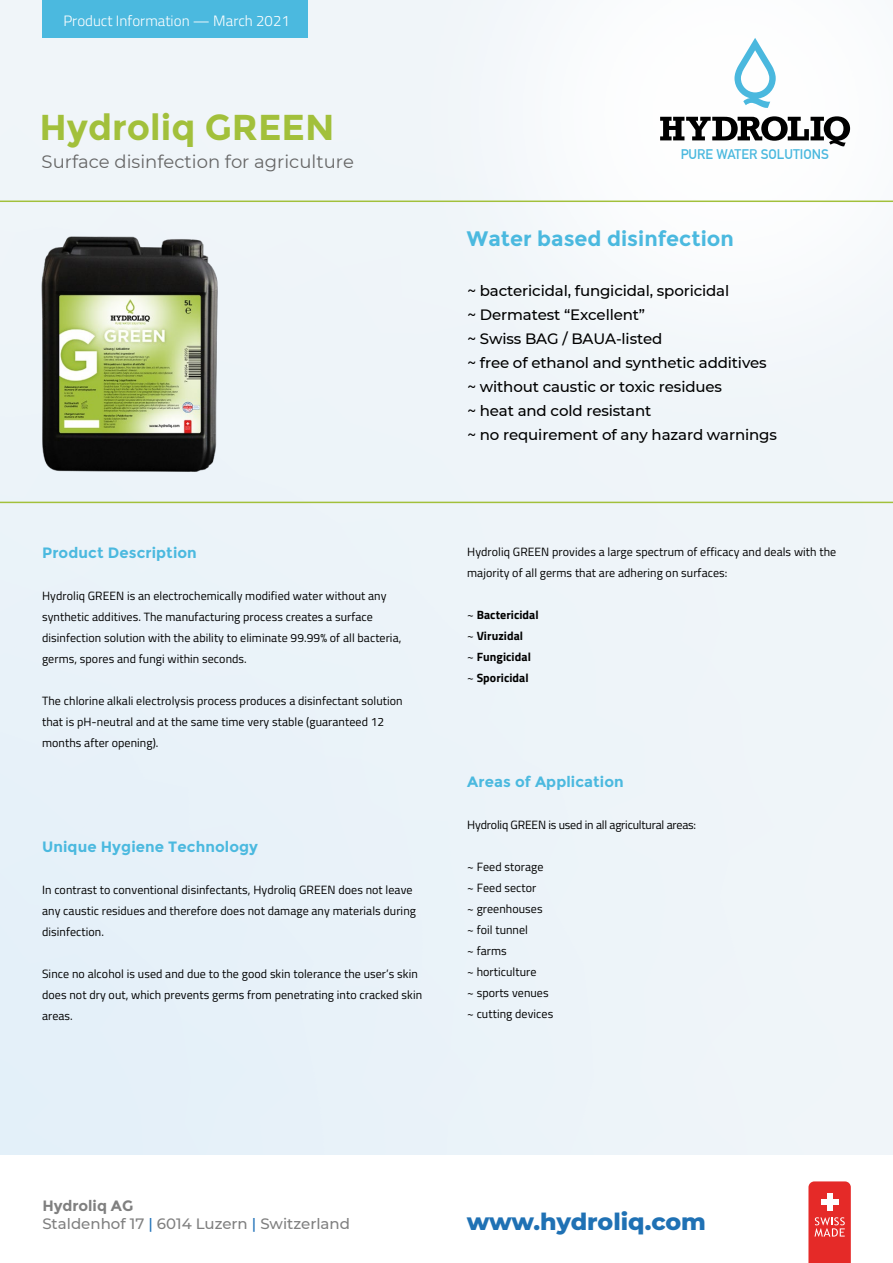
<style>
.page{position:relative;width:893px;height:1263px;background:#fff}
.page>*{position:absolute;margin:0;border:0;box-sizing:border-box;transform-origin:0 0}
.t1{font:700 36px "Montserrat";color:#a2c03b}
.t2{font:800 23.7px "Montserrat";letter-spacing:-.005em;color:#1f71b4}
.t3{font:700 21px "Montserrat";color:#4bb9df}
.t4{font:18px "Montserrat";color:#666}
.t5{font:500 15px/24px "Montserrat";letter-spacing:-.01em;color:#000}
.t6{font:700 15px "Montserrat";letter-spacing:.005em;color:#4bb9df}
.t7{font:500 15px/18px "Montserrat";color:#808080}
.t8{font:300 15px "Titillium Web";color:#fff}
.t9{font:700 13.65px "DIN Alternate";color:#4bb9df}
.t10{font:12px/21px "Titillium Web";letter-spacing:.005em;color:#000}
.t11{font:700 12px/21px "Titillium Web";letter-spacing:.005em;color:#000}
.t12{font:12px "Titillium Web";letter-spacing:-.015em;color:#000}
.s1{font-weight:400}
.s2{font-weight:700}
.s3{color:#1e71b8}
</style>
<div class="page">
<div style="left:0;top:0;width:892px;height:1154px;background:#ecf3f9"></div>
<img style="left:382px;top:0;width:510px;height:201px">
<svg style="left:808px;top:1181px;width:42px;height:82px;background:#e84442"></svg>
<svg style="left:660px;top:116px;width:190px;height:30px;background:#888"></svg>
<svg style="left:734px;top:38px;width:41px;height:70px;background:#c0e5f2"></svg>
<div style="left:42px;top:0;width:266px;height:38px;background:#4bb9df"></div>
<svg style="left:0;top:201px;width:892px;height:302px"></svg>
<img style="left:33px;top:234px;width:193px;height:246px">
<p class="t8" style="left:63px;top:10px;width:228px">Product Information — March 2021</p>
<h1 class="t1" style="left:39px;top:106px;width:296px">Hydroliq GREEN</h1>
<h3 class="t4" style="left:42px;top:149px;width:314px">Surface disinfection for agriculture</h3>
<p class="t6" style="left:42px;top:544px;width:156px">Product Description</p>
<p class="t10" style="left:42px;top:585px;width:361px">Hydroliq GREEN is an electrochemically modified water without any synthetic additives. The manufacturing process creates a surface disinfection solution with the ability to eliminate 99.99% of all bacteria, germs, spores and fungi within seconds.</p>
<p class="t10" style="left:42px;top:690px;width:362px">The chlorine alkali electrolysis process produces a disinfectant solution that is pH-neutral and at the same time very stable (guaranteed 12 months after opening).</p>
<p class="t6" style="left:42px;top:838px;width:217px">Unique Hygiene Technology</p>
<p class="t10" style="left:42px;top:879px;width:375px">In contrast to conventional disinfectants, Hydroliq GREEN does not leave any caustic residues and therefore does not damage any materials during disinfection.</p>
<p class="t10" style="left:42px;top:963px;width:381px">Since no alcohol is used and due to the good skin tolerance the user’s skin does not dry out, which prevents germs from penetrating into cracked skin areas.</p>
<p class="t9" style="left:680px;top:144px;width:150px">PURE WATER SOLUTIONS</p>
<h3 class="t3" style="left:467px;top:226px;width:268px">Water based disinfection</h3>
<p class="t5" style="left:467px;top:278px;width:311px">~ bactericidal, fungicidal, sporicidal<br>~ Dermatest “Excellent”<br>~ Swiss BAG / BAUA-listed<br>~ free of ethanol and synthetic additives ~ without caustic or toxic residues<br>~ heat and cold resistant<br>~ no requirement of any hazard warnings</p>
<p class="t10" style="left:467px;top:541px;width:370px">Hydroliq GREEN provides a large spectrum of efficacy and deals with the majority of all germs that are adhering on surfaces:</p>
<p class="t11" style="left:467px;top:604px;width:73px"><span class="s1">~</span> Bactericidal <span class="s1">~</span> Viruzidal<br><span class="s1">~</span> Fungicidal <span class="s1">~</span> Sporicidal</p>
<p class="t6" style="left:467px;top:773px;width:158px">Areas of Application</p>
<p class="t12" style="left:467px;top:816px;width:230px">Hydroliq GREEN is used in all agricultural areas:</p>
<p class="t10" style="left:467px;top:856px;width:88px">~ Feed storage<br>~ Feed sector<br>~ greenhouses<br>~ foil tunnel<br>~ farms<br>~ horticulture<br>~ sports venues ~ cutting devices</p>
<p class="t7" style="left:42px;top:1196px;width:309px"><span class="s2">Hydroliq AG<br></span>Staldenhof 17 <span class="s3">|</span> 6014 Luzern <span class="s3">|</span> Switzerland</p>
<h2 class="t2" style="left:467px;top:1204px;width:240px">www.hydroliq.com</h2>
</div>
